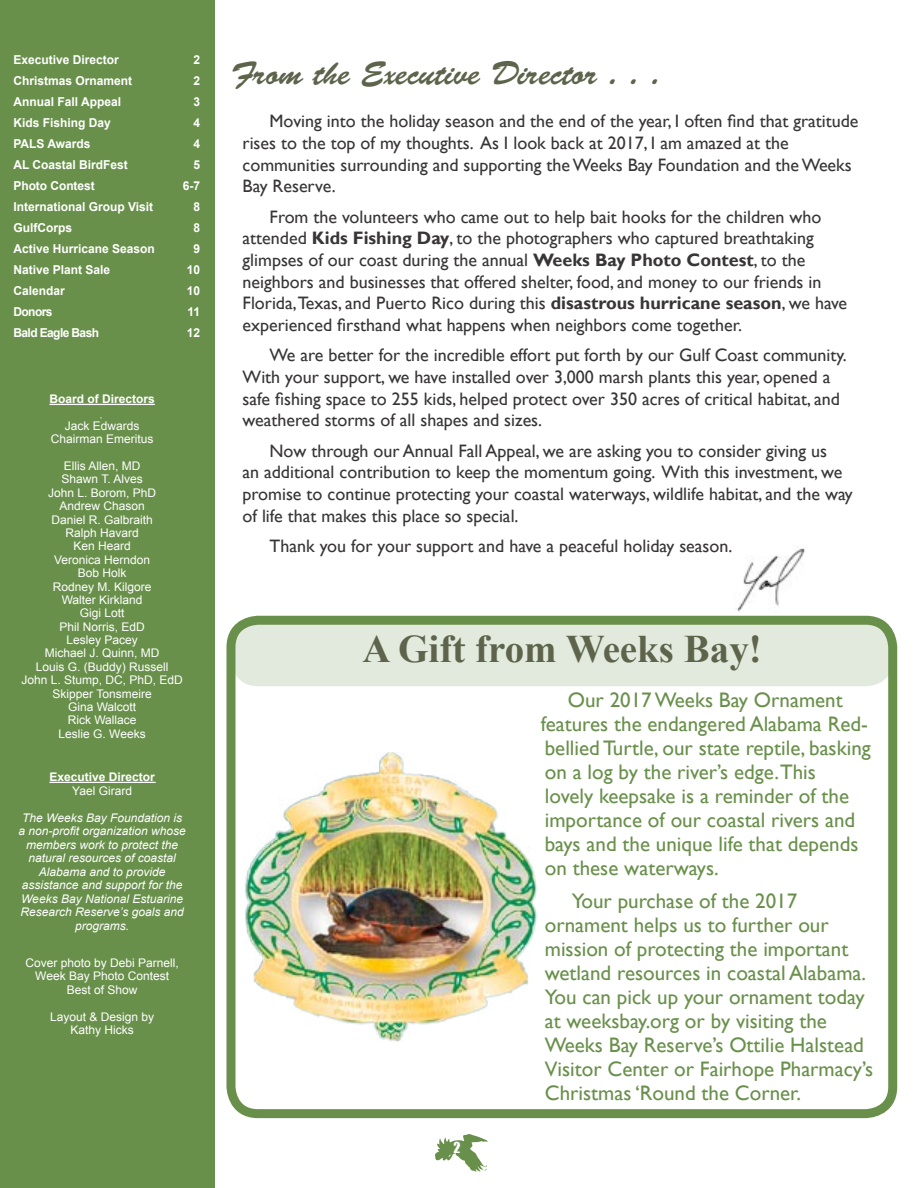
<style>
.page{position:relative;width:918px;height:1188px;background:#fff}
.page>*{position:absolute;margin:0;border:0;box-sizing:border-box;transform-origin:0 0}
.t1{font:700 39px "Times New Roman";color:#5d644b}
.t2{font:33px "Brush Script Std";color:#5d644b}
.t3{font:21px/24px "Gill Sans";color:#69904b}
.t4{font:18px/21.6px "Gill Sans";color:#373535}
.t5{font:13.95px "Impact";color:#fff}
.t6{font:700 12.3px/21px "Arial";color:#fff}
.t7{font:11.85px/13.4px "Arial";color:#fff;text-align:center}
.t8{font:italic 11.85px/13.5px "Arial";color:#fff;text-align:center}
.t9{font:700 11.85px "Arial";color:#fff}
.s1{font-weight:700}
</style>
<div class="page">
<svg style="left:226px;top:615px;width:672px;height:499px"></svg>
<div style="left:0;top:0;width:214px;height:1188px;background:#69904b"></div>
<svg style="left:435px;top:1134px;width:53px;height:38px"></svg>
<hr style="left:49px;top:404px;width:106px;height:1px;background:#fff">
<hr style="left:49px;top:782px;width:106px;height:1px;background:#fff">
<img style="left:737px;top:546px;width:68px;height:66px">
<img style="left:244px;top:752px;width:294px;height:292px">
<p class="t6" style="left:13px;top:50px;width:143px">Executive Director<br>Christmas Ornament<br>Annual Fall Appeal<br>Kids Fishing Day<br>PALS Awards<br>AL Coastal BirdFest<br>Photo Contest<br>International Group Visit<br>GulfCorps<br>Active Hurricane Season<br>Native Plant Sale<br>Calendar<br>Donors<br>Bald Eagle Bash</p>
<p class="t6" style="left:183px;top:50px;width:19px;text-align:right">2<br>2<br>3<br>4<br>4<br>5<br>6-7<br>8<br>8<br>9<br>10<br>10<br>11<br>12</p>
<p class="t9" style="left:49px;top:391px;width:107px">Board of Directors</p>
<p class="t7" style="left:51px;top:419px;width:104px">Jack Edwards<br>Chairman Emeritus</p>
<p class="t7" style="left:21px;top:459px;width:163px">Ellis Allen, MD<br>Shawn T. Alves<br>John L. Borom, PhD<br>Andrew Chason<br>Daniel R. Galbraith<br>Ralph Havard<br>Ken Heard<br>Veronica Herndon<br>Bob Holk<br>Rodney M. Kilgore<br>Walter Kirkland<br>Gigi Lott<br>Phil Norris, EdD<br>Lesley Pacey<br>Michael J. Quinn, MD<br>Louis G. (Buddy) Russell<br>John L. Stump, DC, PhD, EdD<br>Skipper Tonsmeire<br>Gina Walcott<br>Rick Wallace<br>Leslie G. Weeks</p>
<p class="t9" style="left:49px;top:769px;width:107px">Executive Director</p>
<p class="t7" style="left:72px;top:784px;width:61px">Yael Girard</p>
<p class="t8" style="left:18px;top:811px;width:169px">The Weeks Bay Foundation is a non-profit organization whose members work to protect the natural resources of coastal<br>Alabama and to provide assistance and support for the<br>Weeks Bay National Estuarine<br>Research Reserve’s goals and programs.</p>
<p class="t7" style="left:25px;top:956px;width:155px">Cover photo by Debi Parnell,<br>Week Bay Photo Contest<br>Best of Show</p>
<p class="t7" style="left:50px;top:1010px;width:106px">Layout &amp; Design by<br>Kathy Hicks</p>
<h2 class="t2" style="left:231px;top:55px;width:431px">From the Executive Director . . .</h2>
<p class="t4" style="left:243px;top:111px;width:618px;text-indent:27px">Moving into the holiday season and the end of the year, I often find that gratitude rises to the top of my thoughts. As I look back at 2017, I am amazed at the communities surrounding and supporting the Weeks Bay Foundation and the Weeks Bay Reserve.</p>
<p class="t4" style="left:243px;top:206px;width:606px;text-indent:27px">From the volunteers who came out to help bait hooks for the children who attended <span class="s1">Kids Fishing Day</span>, to the photographers who captured breathtaking glimpses of our coast during the annual <span class="s1">Weeks Bay Photo Contest</span>, to the neighbors and businesses that offered shelter, food, and money to our friends in Florida,Texas, and Puerto Rico during this <span class="s1">disastrous hurricane season</span>, we have experienced firsthand what happens when neighbors come together.</p>
<p class="t4" style="left:243px;top:345px;width:606px;text-indent:27px">We are better for the incredible effort put forth by our Gulf Coast community.<br>With your support, we have installed over 3,000 marsh plants this year, opened a safe fishing space to 255 kids, helped protect over 350 acres of critical habitat, and weathered storms of all shapes and sizes.</p>
<p class="t4" style="left:243px;top:440px;width:612px;text-indent:27px">Now through our Annual Fall Appeal, we are asking you to consider giving us<br>an additional contribution to keep the momentum going. With this investment, we promise to continue protecting your coastal waterways, wildlife habitat, and the way of life that makes this place so special.</p>
<p class="t4" style="left:270px;top:536px;width:464px">Thank you for your support and have a peaceful holiday season.</p>
<h1 class="t1" style="left:363px;top:622px;width:401px">A Gift from Weeks Bay!</h1>
<p class="t3" style="left:541px;top:688px;width:332px;text-indent:27px">Our 2017 Weeks Bay Ornament features the endangered Alabama Red&shy;bellied Turtle, our state reptile, basking on a log by the river’s edge.This<br>lovely keepsake is a reminder of the importance of our coastal rivers and bays and the unique life that depends on these waterways.</p>
<p class="t3" style="left:545px;top:889px;width:330px;text-indent:27px">Your purchase of the 2017 ornament helps us to further our mission of protecting the important wetland resources in coastal Alabama.<br>You can pick up your ornament today at weeksbay.org or by visiting the Weeks Bay Reserve’s Ottilie Halstead Visitor Center or Fairhope Pharmacy’s Christmas ‘Round the Corner.</p>
<p class="t5" style="left:454px;top:1137px;width:8px">2</p>
</div>
